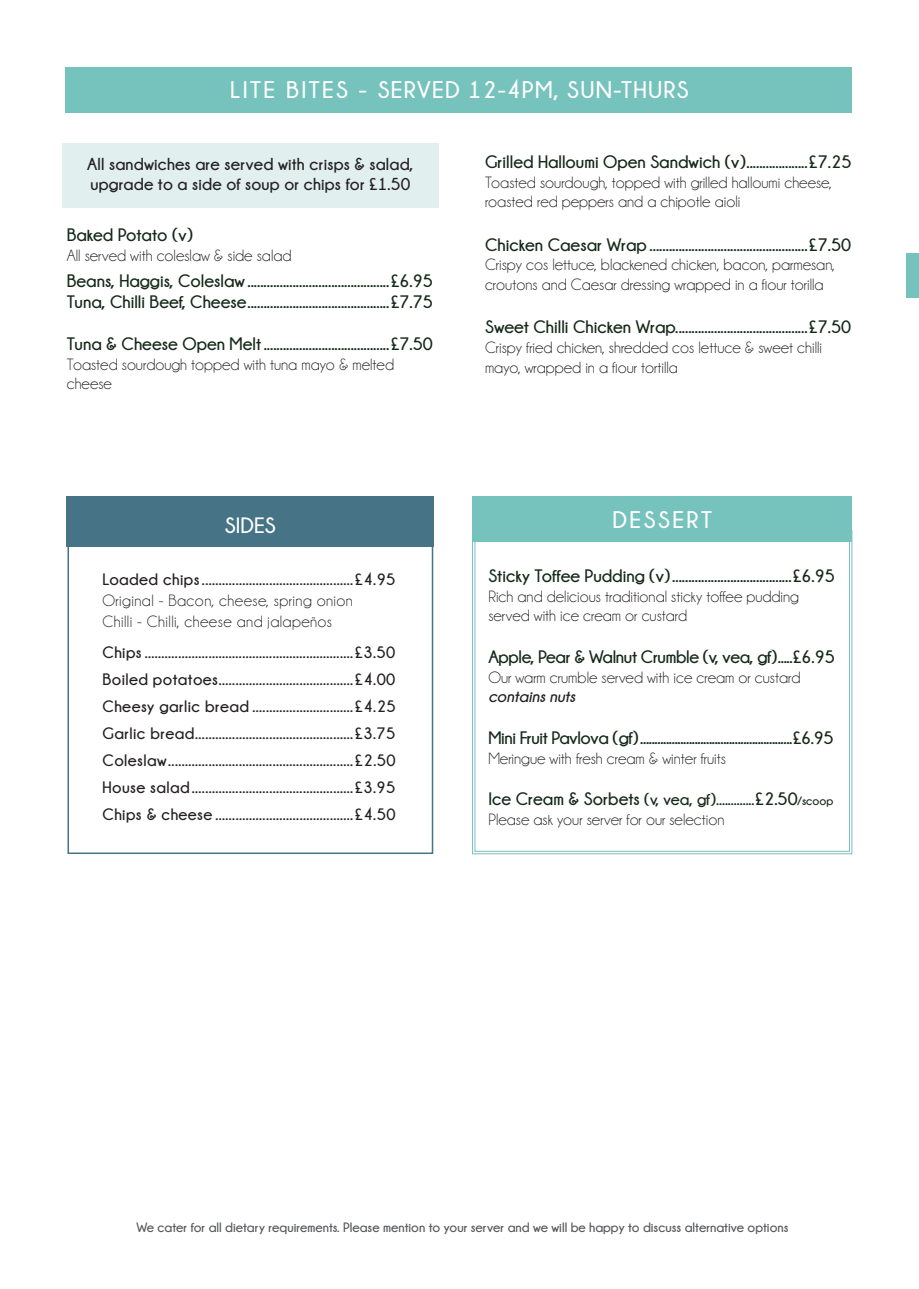
<style>
.page{position:relative;width:919px;height:1289px;background:#fff}
.page>*{position:absolute;margin:0;border:0;box-sizing:border-box;transform-origin:0 0}
.t1{font:700 24px "Champagne&Limousines";letter-spacing:.05em;color:#fff}
.t2{font:700 24px "Champagne&Limousines";letter-spacing:.1em;color:#fff}
.t3{font:700 22.2px "Champagne&Limousines";color:#fff}
.Paragraph_Style_4{font:700 18px "Champagne&Limousines";color:#142918}
.Paragraph_Style_3{font:700 18px "Champagne&Limousines";color:#142918}
.Paragraph_Style_4-2{font:700 18px "Champagne&Limousines";letter-spacing:-.02em;color:#142918}
.t4{font:700 17.25px/20.7px "Champagne&Limousines";letter-spacing:.01em;color:#231f20}
.Paragraph_Style_3-2{font:16.5px/19.8px "Champagne&Limousines";color:#231f20}
.t5{font:700 16.5px "Champagne&Limousines";letter-spacing:.025em;color:#231f20}
.Paragraph_Style_3-3{font:16.5px "Champagne&Limousines";letter-spacing:.025em;color:#231f20}
.t6{font:700 16.5px "Champagne&Limousines";color:#142918}
.Paragraph_Style_3-4{font:italic 700 16.5px "Champagne&Limousines";color:#231f20}
.Paragraph_Style_1{font:700 13.5px "Champagne&Limousines";color:#57585a}
.s1{font-size:18px}
.s2{font-size:12px}
</style>
<div class="page">
<div style="left:62px;top:143px;width:377px;height:65px;background:#e1f0ee"></div>
<div style="left:66px;top:67px;width:786px;height:45px;background:#76c2bc"></div>
<svg style="left:472px;top:542px;width:380px;height:312px"></svg>
<div style="left:472px;top:496px;width:380px;height:46px;background:#76c2bc"></div>
<div style="left:67px;top:496px;width:367px;height:51px;background:#477386"></div>
<div style="left:67px;top:497px;width:366px;height:357px;border:2px solid #477386"></div>
<div style="left:906px;top:253px;width:12px;height:45px;background:#76c2bc"></div>
<p class="t1" style="left:230px;top:77px;width:460px">LITE BITES - SERVED 12-4PM, SUN-THURS</p>
<p class="t4" style="left:87px;top:153px;width:328px">All sandwiches are served with crisps &amp; salad, upgrade to a side of soup or chips for £1.50</p>
<p class="Paragraph_Style_4" style="left:67px;top:225px;width:128px">Baked Potato (v)</p>
<p class="Paragraph_Style_3-2" style="left:67px;top:246px;width:226px">All served with coleslaw &amp; side salad</p>
<p class="Paragraph_Style_3" style="left:67px;top:271px;width:367px">Beans, Haggis, Coleslaw............................................£6.95</p>
<p class="Paragraph_Style_3" style="left:67px;top:292px;width:367px">Tuna, Chilli Beef, Cheese............................................£7.75</p>
<p class="Paragraph_Style_4" style="left:67px;top:334px;width:367px">Tuna &amp; Cheese Open Melt.......................................£7.50</p>
<p class="Paragraph_Style_3-2" style="left:67px;top:354px;width:329px">Toasted sourdough topped with tuna mayo &amp; melted cheese</p>
<p class="t3" style="left:225px;top:512px;width:53px">SIDES</p>
<p class="t5" style="left:102px;top:570px;width:294px">Loaded chips.............................................£4.95</p>
<p class="Paragraph_Style_3-3" style="left:102px;top:592px;width:252px">Original - Bacon, cheese, spring onion</p>
<p class="Paragraph_Style_3-3" style="left:102px;top:613px;width:231px">Chilli - Chilli, cheese and jalapeños</p>
<p class="t5" style="left:102px;top:643px;width:294px">Chips..............................................................£3.50</p>
<p class="t5" style="left:102px;top:670px;width:294px">Boiled potatoes........................................£4.00</p>
<p class="t5" style="left:102px;top:697px;width:295px">Cheesy garlic bread ..............................£4.25</p>
<p class="t5" style="left:102px;top:724px;width:294px">Garlic bread...............................................£3.75</p>
<p class="t5" style="left:102px;top:751px;width:294px">Coleslaw.......................................................£2.50</p>
<p class="t5" style="left:102px;top:778px;width:294px">House salad................................................£3.95</p>
<p class="t5" style="left:102px;top:805px;width:294px">Chips &amp; cheese .........................................£4.50</p>
<p class="Paragraph_Style_4" style="left:485px;top:152px;width:368px">Grilled Halloumi Open Sandwich (v)...................£7.25</p>
<p class="Paragraph_Style_3-2" style="left:485px;top:172px;width:348px">Toasted sourdough, topped with grilled halloumi cheese, roasted red peppers and a chipotle aioli</p>
<p class="Paragraph_Style_4" style="left:485px;top:234px;width:367px">Chicken Caesar Wrap .................................................£7.50</p>
<p class="Paragraph_Style_3-2" style="left:485px;top:255px;width:351px">Crispy cos lettuce, blackened chicken, bacon, parmesan, croutons and Caesar dressing wrapped in a flour torilla</p>
<p class="Paragraph_Style_4" style="left:485px;top:317px;width:367px">Sweet Chilli Chicken Wrap.........................................£7.50</p>
<p class="Paragraph_Style_3-2" style="left:485px;top:338px;width:338px">Crispy fried chicken, shredded cos lettuce &amp; sweet chilli mayo, wrapped in a flour tortilla</p>
<p class="t2" style="left:612px;top:506px;width:101px">DESSERT</p>
<p class="Paragraph_Style_4" style="left:488px;top:565px;width:348px">Sticky Toffee Pudding (v).....................................£6.95</p>
<p class="Paragraph_Style_3-2" style="left:488px;top:586px;width:312px">Rich and delicious traditional sticky toffee pudding served with ice cream or custard</p>
<p class="Paragraph_Style_4-2" style="left:488px;top:646px;width:348px">Apple, Pear &amp; Walnut Crumble (v, vea, gf).....£6.95</p>
<p class="Paragraph_Style_3-2" style="left:488px;top:667px;width:313px">Our warm crumble served with ice cream or custard</p>
<p class="Paragraph_Style_3-4" style="left:488px;top:687px;width:89px">contains nuts</p>
<p class="Paragraph_Style_4-2" style="left:488px;top:727px;width:346px">Mini Fruit Pavlova (gf).....................................................£6.95</p>
<p class="Paragraph_Style_3-2" style="left:488px;top:748px;width:239px">Meringue with fresh cream &amp; winter fruits</p>
<p class="t6" style="left:488px;top:790px;width:346px"><span class="s1">Ice Cream &amp; Sorbets</span> (v, vea, gf).............<span class="s1">£2.50</span><span class="s2">/scoop</span></p>
<p class="Paragraph_Style_3-2" style="left:488px;top:809px;width:237px">Please ask your server for our selection</p>
<p class="Paragraph_Style_1" style="left:136px;top:1219px;width:653px">We cater for all dietary requirements. Please mention to your server and we will be happy to discuss alternative options</p>
</div>
